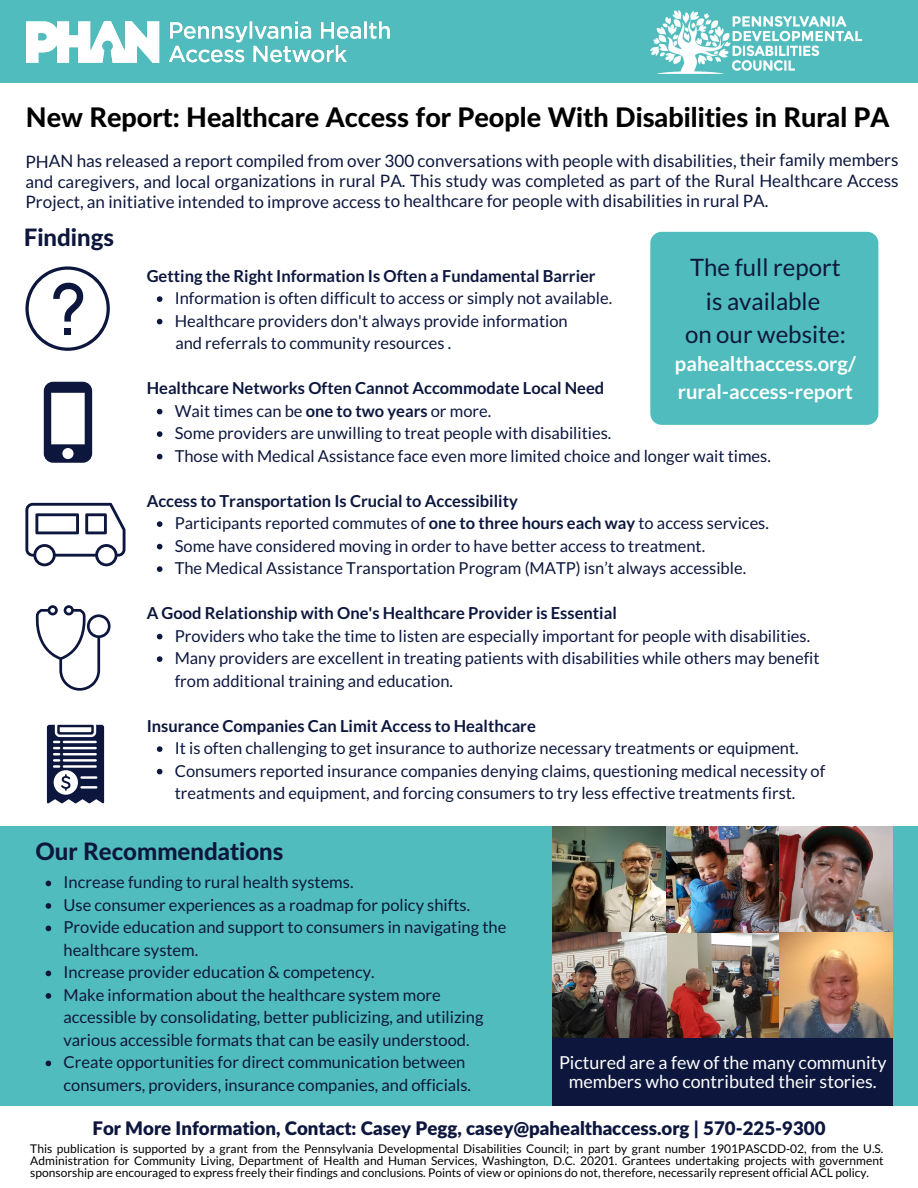
<style>
.page{position:relative;width:918px;height:1188px;background:#fff}
.page>*{position:absolute;margin:0;border:0;box-sizing:border-box;transform-origin:0 0}
.t1{font:800 27px "Lato Latin";color:#000}
.t2{font:24px/33.2px "Lato";color:#0d173e;text-align:center}
.t3{font:800 24px "Lato Latin";color:#0d173e}
.t4{font:700 20.25px/27.6px "Lato";color:#fff}
.t5{font:900 18.75px "Lato Latin";color:#0d173e}
.t6{font:17.85px/19.8px "Lato";color:#fff;text-align:center}
.t7{font:17.1px/20.2px "Lato";color:#0d173e;text-align:justify}
.t8{font:16.5px/22.5px "Lato";color:#0d173e}
.t9{font:700 16.5px "Lato";color:#0d173e}
.t10{font:12px/12.3px "Lato";color:#000;text-align:justify}
.s1{font-weight:700}
</style>
<div class="page">
<div style="left:0;top:0;width:918px;height:83px;background:#50bcbd"></div>
<img style="left:26px;top:22px;width:364px;height:40px">
<svg style="left:157px;top:296px;width:5px;height:6px"></svg>
<svg style="left:157px;top:319px;width:5px;height:5px"></svg>
<svg style="left:157px;top:409px;width:5px;height:5px"></svg>
<svg style="left:157px;top:431px;width:5px;height:6px"></svg>
<svg style="left:157px;top:454px;width:5px;height:5px"></svg>
<svg style="left:157px;top:521px;width:5px;height:6px"></svg>
<svg style="left:157px;top:544px;width:5px;height:5px"></svg>
<svg style="left:157px;top:566px;width:5px;height:6px"></svg>
<svg style="left:157px;top:634px;width:5px;height:5px"></svg>
<svg style="left:157px;top:656px;width:5px;height:6px"></svg>
<svg style="left:157px;top:746px;width:5px;height:6px"></svg>
<svg style="left:157px;top:769px;width:5px;height:5px"></svg>
<svg style="left:25px;top:266px;width:85px;height:85px"></svg>
<div style="left:64px;top:328px;width:7px;height:7px;background:#0d173e"></div>
<svg style="left:25px;top:503px;width:101px;height:63px"></svg>
<svg style="left:44px;top:382px;width:48px;height:81px"></svg>
<svg style="left:35px;top:605px;width:76px;height:86px"></svg>
<svg style="left:47px;top:725px;width:57px;height:79px"></svg>
<div style="left:650px;top:232px;width:228px;height:193px;background:#50bcbd;border-radius:11px"></div>
<div style="left:0;top:827px;width:918px;height:279px;background:#50bcbd"></div>
<div style="left:553px;top:827px;width:340px;height:279px;background:#0d173e"></div>
<svg style="left:46px;top:881px;width:5px;height:5px"></svg>
<svg style="left:46px;top:903px;width:5px;height:6px"></svg>
<svg style="left:46px;top:926px;width:5px;height:5px"></svg>
<svg style="left:46px;top:971px;width:5px;height:5px"></svg>
<svg style="left:46px;top:993px;width:5px;height:6px"></svg>
<svg style="left:46px;top:1061px;width:5px;height:5px"></svg>
<img style="left:553px;top:827px;width:340px;height:211px">
<img style="left:650px;top:11px;width:212px;height:63px">
<h1 class="t1" style="left:26px;top:105px;width:865px">New Report: Healthcare Access for People With Disabilities in Rural PA</h1>
<p class="t7" style="left:25px;top:150px;width:875px">PHAN has released a report compiled from over 300 conversations with people with disabilities, their family members and caregivers, and local organizations in rural PA. This study was completed as part of the Rural Healthcare Access Project, an initiative intended to improve access to healthcare for people with disabilities in rural PA.</p>
<h2 class="t3" style="left:24px;top:226px;width:92px">Findings</h2>
<h2 class="t2" style="left:685px;top:250px;width:162px">The full report is available<br>on our website:</h2>
<p class="t4" style="left:675px;top:350px;width:182px">pahealthaccess.org/ rural-access-report</p>
<p class="t9" style="left:147px;top:265px;width:450px">Getting the Right Information Is Often a Fundamental Barrier</p>
<p class="t8" style="left:175px;top:287px;width:439px">Information is often difficult to access or simply not available.<br>Healthcare providers don't always provide information</p>
<p class="t8" style="left:175px;top:332px;width:277px">and referrals to community resources .</p>
<p class="t9" style="left:147px;top:378px;width:459px">Healthcare Networks Often Cannot Accommodate Local Need</p>
<p class="t8" style="left:175px;top:399px;width:598px">Wait times can be <span class="s1">one to two years</span> or more.<br>Some providers are unwilling to treat people with disabilities.<br>Those with Medical Assistance face even more limited choice and longer wait times.</p>
<p class="t9" style="left:147px;top:490px;width:373px">Access to Transportation Is Crucial to Accessibility</p>
<p class="t8" style="left:175px;top:512px;width:596px">Participants reported commutes of <span class="s1">one to three hours each way</span> to access services.<br>Some have considered moving in order to have better access to treatment.<br>The Medical Assistance Transportation Program (MATP) isn’t always accessible.</p>
<p class="t9" style="left:147px;top:603px;width:472px">A Good Relationship with One's Healthcare Provider is Essential</p>
<p class="t8" style="left:175px;top:624px;width:646px">Providers who take the time to listen are especially important for people with disabilities.<br>Many providers are excellent in treating patients with disabilities while others may benefit from additional training and education.</p>
<p class="t9" style="left:147px;top:715px;width:391px">Insurance Companies Can Limit Access to Healthcare</p>
<p class="t8" style="left:175px;top:737px;width:652px">It is often challenging to get insurance to authorize necessary treatments or equipment.<br>Consumers reported insurance companies denying claims, questioning medical necessity of treatments and equipment, and forcing consumers to try less effective treatments first.</p>
<h2 class="t3" style="left:35px;top:840px;width:250px">Our Recommendations</h2>
<p class="t8" style="left:64px;top:871px;width:444px">Increase funding to rural health systems.<br>Use consumer experiences as a roadmap for policy shifts.<br>Provide education and support to consumers in navigating the healthcare system.<br>Increase provider education &amp; competency.<br>Make information about the healthcare system more accessible by consolidating, better publicizing, and utilizing various accessible formats that can be easily understood.<br>Create opportunities for direct communication between consumers, providers, insurance companies, and officials.</p>
<p class="t5" style="left:92px;top:1120px;width:735px">For More Information, Contact: Casey Pegg, casey@pahealthaccess.org | 570-225-9300</p>
<p class="t6" style="left:559px;top:1052px;width:329px">Pictured are a few of the many community members who contributed their stories.</p>
<p class="t10" style="left:30px;top:1142px;width:855px">This publication is supported by a grant from the Pennsylvania Developmental Disabilities Council; in part by grant number 1901PASCDD-02, from the U.S.<br>Administration for Community Living, Department of Health and Human Services, Washington, D.C. 20201. Grantees undertaking projects with government sponsorship are encouraged to express freely their findings and conclusions. Points of view or opinions do not, therefore, necessarily represent official ACL policy.</p>
</div>
